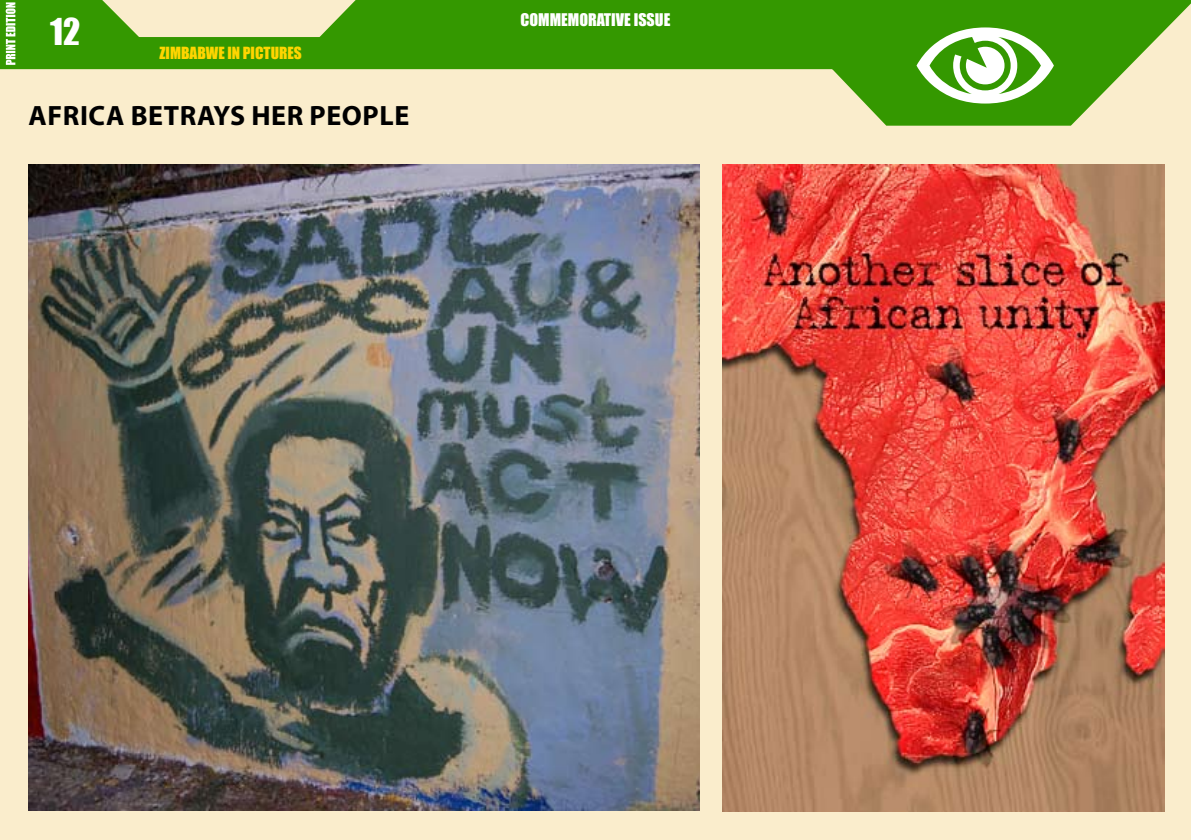
<style>
.page{position:relative;width:1191px;height:840px;background:#fff}
.page>*{position:absolute;margin:0;border:0;box-sizing:border-box;transform-origin:0 0}
.t1{font:34px "Impact";color:#fff}
.t2{font:700 28px "Myriad Pro";letter-spacing:.02em;color:#000}
.t3{font:16px "Impact";color:#fff}
.t4{font:15.4px "Impact";color:#fed500}
</style>
<div class="page">
<div style="left:0;top:0;width:1191px;height:839px;background:#faedcc"></div>
<svg style="left:0;top:0;width:1187px;height:126px"></svg>
<svg style="left:916px;top:27px;width:138px;height:76px;background:#8fc672"></svg>
<svg style="left:6px;top:2px;width:10px;height:63px"></svg>
<svg style="left:1187px;top:0;width:4px;height:8px"></svg>
<img style="left:28px;top:164px;width:672px;height:645px">
<img style="left:722px;top:164px;width:442px;height:647px">
<p class="t1" style="left:50px;top:5px;width:32px">12</p>
<p class="t4" style="left:159px;top:41px;width:144px">ZIMBABWE IN PICTURES</p>
<p class="t2" style="left:29px;top:97px;width:382px">AFRICA BETRAYS HER PEOPLE</p>
<p class="t3" style="left:520px;top:8px;width:151px">COMMEMORATIVE ISSUE</p>
</div>
